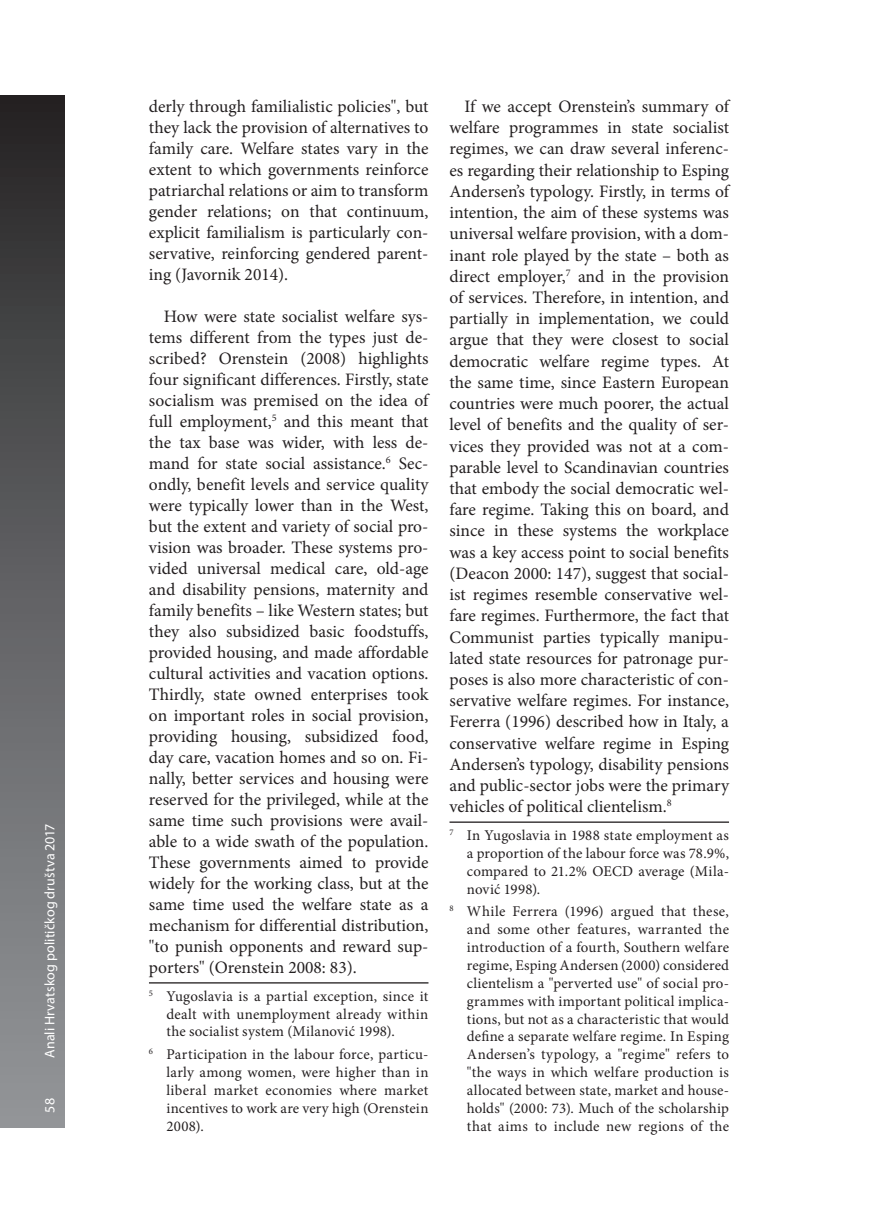
<style>
.page{position:relative;width:878px;height:1230px;background:#fff}
.page>*{position:absolute;margin:0;border:0;box-sizing:border-box;transform-origin:0 0}
.t1{font:17.5px/21px "Minion Pro";color:#231f20;text-align:justify}
.t2{font:14.88px/17.8px "Minion Pro";letter-spacing:.015em;color:#231f20;text-align:justify}
.t3{font:14px "Myriad Pro";letter-spacing:.005em;color:#fff}
</style>
<div class="page">
<div style="left:0;top:95px;width:64px;height:1032px;background:linear-gradient(to bottom,#292728,#979a9d)"></div>
<hr style="left:149px;top:982px;width:279px;height:1px;background:#231f20">
<hr style="left:449px;top:821px;width:279px;height:1px;background:#231f20">
<p class="t3" style="left:41px;top:1057px;width:236px;rotate:-90deg">Anali Hrvatskog političkog društva 2017</p>
<p class="t3" style="left:41px;top:1112px;width:16px;rotate:-90deg">58</p>
<p class="t1" style="left:149px;top:96px;width:281px">derly through familialistic policies", but they lack the provision of alternatives to family care. Welfare states vary in the extent to which governments reinforce patriarchal relations or aim to transform gender relations; on that continuum, explicit familialism is particularly con&shy;servative, reinforcing gendered parent&shy;ing (Javornik 2014).</p>
<p class="t1" style="left:149px;top:305px;width:281px;text-indent:15px">How were state socialist welfare sys&shy;tems different from the types just de&shy;scribed? Orenstein (2008) highlights four significant differences. Firstly, state socialism was premised on the idea of full employment,<sup>5</sup> and this meant that the tax base was wider, with less de&shy;mand for state social assistance.<sup>6</sup> Sec&shy;ondly, benefit levels and service quality were typically lower than in the West, but the extent and variety of social pro&shy;vision was broader. These systems pro&shy;vided universal medical care, old-age and disability pensions, maternity and family benefits – like Western states; but they also subsidized basic foodstuffs, provided housing, and made affordable cultural activities and vacation options.<br>Thirdly, state owned enterprises took on important roles in social provision, providing housing, subsidized food, day care, vacation homes and so on. Fi&shy;nally, better services and housing were reserved for the privileged, while at the same time such provisions were avail&shy;able to a wide swath of the population.<br>These governments aimed to provide widely for the working class, but at the same time used the welfare state as a mechanism for differential distribution, "to punish opponents and reward sup&shy;porters" (Orenstein 2008: 83).</p>
<p class="t2" style="left:166px;top:987px;width:263px;text-indent:-17px"><sup>5</sup> Yugoslavia is a partial exception, since it dealt with unemployment already within the socialist system (Milanović 1998).</p>
<p class="t2" style="left:166px;top:1045px;width:263px;text-indent:-17px"><sup>6</sup> Participation in the labour force, particu&shy;larly among women, were higher than in liberal market economies where market incentives to work are very high (Orenstein 2008).</p>
<p class="t1" style="left:449px;top:96px;width:281px;text-indent:15px">If we accept Orenstein’s summary of welfare programmes in state socialist regimes, we can draw several inferenc&shy;es regarding their relationship to Esping Andersen’s typology. Firstly, in terms of intention, the aim of these systems was universal welfare provision, with a dom&shy;inant role played by the state – both as direct employer,<sup>7</sup> and in the provision of services. Therefore, in intention, and partially in implementation, we could argue that they were closest to social democratic welfare regime types. At the same time, since Eastern European countries were much poorer, the actual level of benefits and the quality of ser&shy;vices they provided was not at a com&shy;parable level to Scandinavian countries that embody the social democratic wel&shy;fare regime. Taking this on board, and since in these systems the workplace was a key access point to social benefits (Deacon 2000: 147), suggest that social&shy;ist regimes resemble conservative wel&shy;fare regimes. Furthermore, the fact that Communist parties typically manipu&shy;lated state resources for patronage pur&shy;poses is also more characteristic of con&shy;servative welfare regimes. For instance, Fererra (1996) described how in Italy, a conservative welfare regime in Esping Andersen’s typology, disability pensions and public-sector jobs were the primary vehicles of political clientelism.<sup>8</sup></p>
<p class="t2" style="left:466px;top:826px;width:263px;text-indent:-17px"><sup>7</sup> In Yugoslavia in 1988 state employment as a proportion of the labour force was 78.9%, compared to 21.2% OECD average (Mila&shy;nović 1998).</p>
<p class="t2" style="left:466px;top:902px;width:263px;text-indent:-17px"><sup>8</sup> While Ferrera (1996) argued that these, and some other features, warranted the introduction of a fourth, Southern welfare regime, Esping Andersen (2000) considered clientelism a "perverted use" of social pro&shy;grammes with important political implica&shy;tions, but not as a characteristic that would define a separate welfare regime. In Esping Andersen’s typology, a "regime" refers to "the ways in which welfare production is allocated between state, market and house&shy;holds" (2000: 73). Much of the scholarship that aims to include new regions of the</p>
</div>
